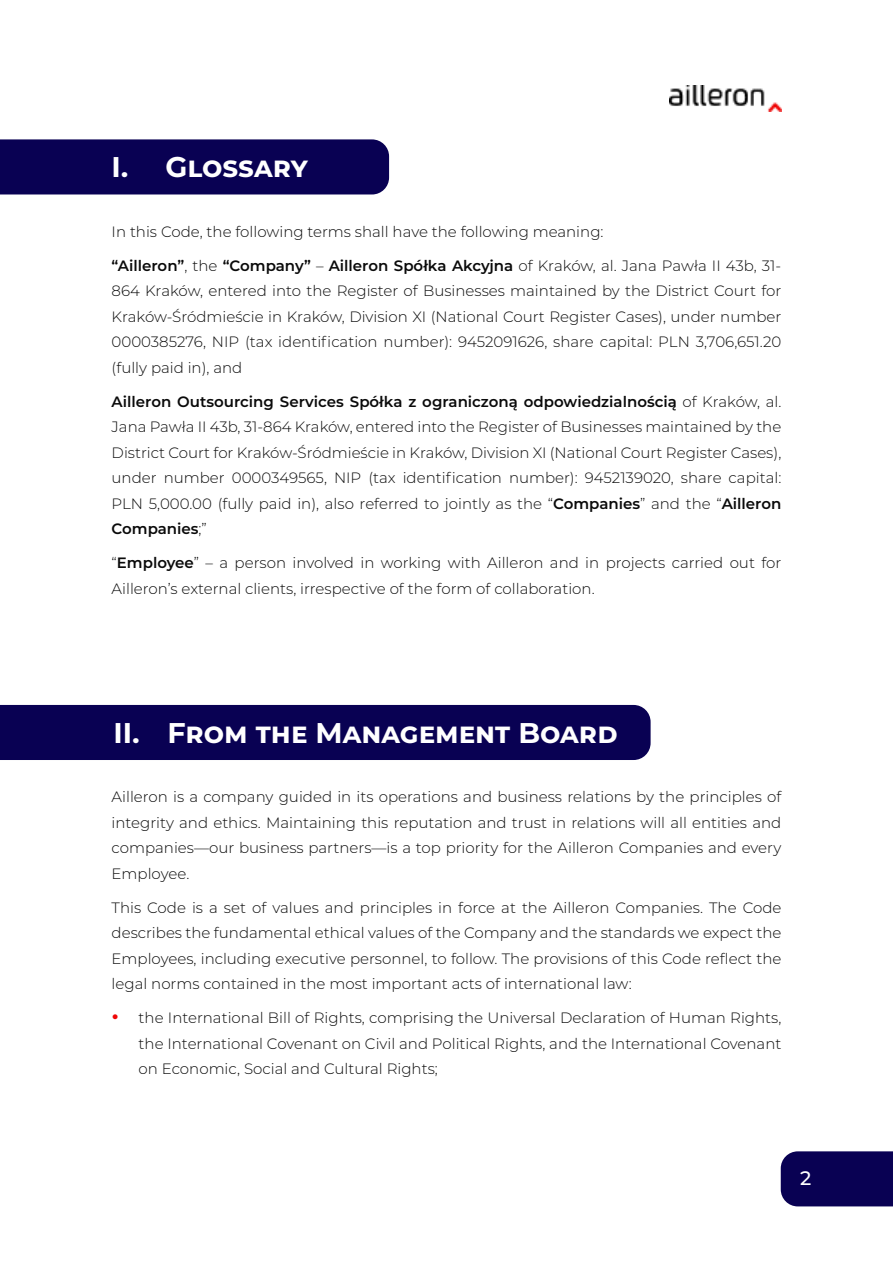
<style>
.page{position:relative;width:893px;height:1263px;background:#fff}
.page>*{position:absolute;margin:0;border:0;box-sizing:border-box;transform-origin:0 0}
.t1{font:700 28.5px "Montserrat";color:#fff}
.t2{font:500 19.5px "Montserrat";color:#fff}
.t3{font:300 15px/25.5px "Montserrat";color:#0a0a0a;text-align:justify}
.s1{font-weight:600}
.s2{font-weight:600;font-size:22.5px;color:#ef0606}
</style>
<div class="page">
<img style="left:669px;top:85px;width:112px;height:27px">
<div style="left:781px;top:1151px;width:112px;height:55px;background:#090153"></div>
<div style="left:0;top:139px;width:389px;height:55px;background:#090153"></div>
<div style="left:0;top:705px;width:651px;height:55px;background:#090153"></div>
<h1 class="t1" style="left:112px;top:146px;width:198px">I. Glossary</h1>
<p class="t3" style="left:112px;top:218px;width:493px">In this Code, the following terms shall have the following meaning:</p>
<p class="t3" style="left:112px;top:252px;width:671px"><span class="s1">“Ailleron”</span>, the <span class="s1">“Company”</span> – <span class="s1">Ailleron Spółka Akcyjna</span> of Kraków, al. Jana Pawła II 43b, 31- 864 Kraków, entered into the Register of Businesses maintained by the District Court for Kraków-Śródmieście in Kraków, Division XI (National Court Register Cases), under number 0000385276, NIP (tax identification number): 9452091626, share capital: PLN 3,706,651.20 (fully paid in), and</p>
<p class="t3" style="left:112px;top:388px;width:671px"><span class="s1">Ailleron Outsourcing Services Spółka z ograniczoną odpowiedzialnością</span> of Kraków, al.<br>Jana Pawła II 43b, 31-864 Kraków, entered into the Register of Businesses maintained by the District Court for Kraków-Śródmieście in Kraków, Division XI (National Court Register Cases), under number 0000349565, NIP (tax identification number): 9452139020, share capital:<br>PLN 5,000.00 (fully paid in), also referred to jointly as the “<span class="s1">Companies</span>” and the “<span class="s1">Ailleron Companies</span>;”</p>
<p class="t3" style="left:112px;top:550px;width:671px">“<span class="s1">Employee</span>” – a person involved in working with Ailleron and in projects carried out for<br>Ailleron’s external clients, irrespective of the form of collaboration.</p>
<h1 class="t1" style="left:113px;top:712px;width:506px">II. From the Management Board</h1>
<p class="t3" style="left:112px;top:784px;width:671px">Ailleron is a company guided in its operations and business relations by the principles of integrity and ethics. Maintaining this reputation and trust in relations will all entities and companies—our business partners—is a top priority for the Ailleron Companies and every Employee.</p>
<p class="t3" style="left:112px;top:894px;width:671px">This Code is a set of values and principles in force at the Ailleron Companies. The Code describes the fundamental ethical values of the Company and the standards we expect the Employees, including executive personnel, to follow. The provisions of this Code reflect the legal norms contained in the most important acts of international law:</p>
<p class="t3" style="left:139px;top:1005px;width:644px;text-indent:-27px"><span class="s2">•</span> the International Bill of Rights, comprising the Universal Declaration of Human Rights, the International Covenant on Civil and Political Rights, and the International Covenant on Economic, Social and Cultural Rights;</p>
<h2 class="t2" style="left:800px;top:1165px;width:13px">2</h2>
</div>
